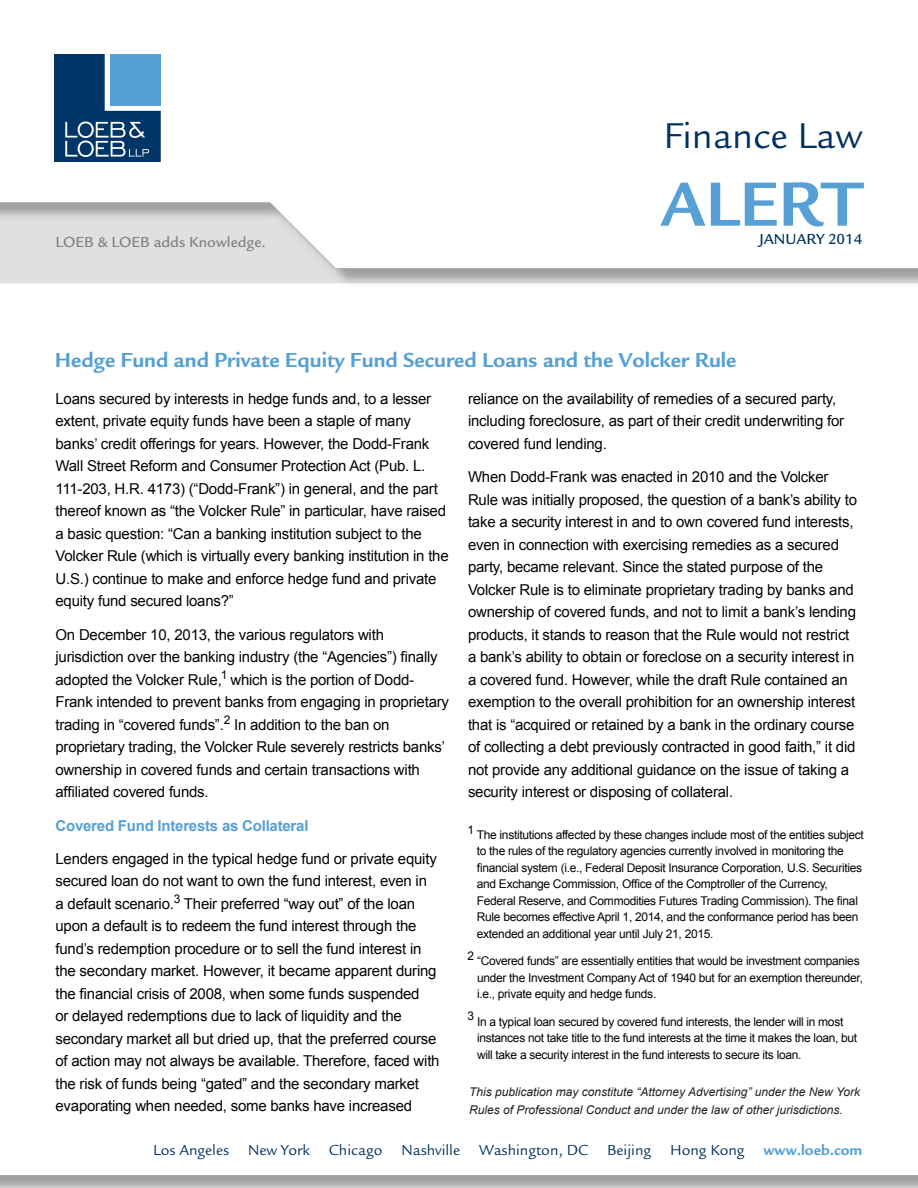
<style>
.page{position:relative;width:918px;height:1188px;background:#fff}
.page>*{position:absolute;margin:0;border:0;box-sizing:border-box;transform-origin:0 0}
._03__Body{font:700 64.5px "Legacy Sans";color:#56a0d5}
._03__Body-2{font:37.2px "Legacy Sans";color:#003160}
._01__Article_Title{font:700 21px "Legacy Sans";color:#56a0d5}
._03__Body-3{font:15px/22.5px "Arial";letter-spacing:-.015em;color:#040503}
.t1{font:15px "Legacy Sans";color:#003160}
._03__Body-4{font:700 15px "Arial";letter-spacing:-.015em;color:#56a0d5}
.t2{font:500 15px "Legacy Sans";color:#808285}
.t3{font:700 15px "Legacy Sans";color:#56a0d5}
._03__Body-5{font:500 15px "Legacy Sans";color:#003160}
._03__Body-6{font:12px/16.5px "Arial";letter-spacing:-.025em;color:#040503}
.t4{font:italic 12px/18px "Arial";color:#231f20}
</style>
<div class="page">
<svg style="left:54px;top:54px;width:107px;height:108px;background:#316591"></svg>
<p class="t2" style="left:56px;top:233px;width:212px">LOEB &amp; LOEB adds Knowledge.</p>
<p class="_03__Body-2" style="left:664px;top:114px;width:200px">Finance Law</p>
<p class="_03__Body" style="left:660px;top:165px;width:204px">ALERT</p>
<p class="_03__Body-5" style="left:759px;top:230px;width:105px">JANUARY 2014</p>
<p class="_01__Article_Title" style="left:55px;top:347px;width:683px">Hedge Fund and Private Equity Fund Secured Loans and the Volcker Rule</p>
<p class="_03__Body-3" style="left:56px;top:388px;width:395px">Loans secured by interests in hedge funds and, to a lesser extent, private equity funds have been a staple of many banks’ credit offerings for years. However, the Dodd-Frank Wall Street Reform and Consumer Protection Act (Pub. L.<br>111-203, H.R. 4173) (“Dodd-Frank”) in general, and the part thereof known as “the Volcker Rule” in particular, have raised a basic question: “Can a banking institution subject to the Volcker Rule (which is virtually every banking institution in the U.S.) continue to make and enforce hedge fund and private equity fund secured loans?”</p>
<p class="_03__Body-3" style="left:56px;top:623px;width:395px">On December 10, 2013, the various regulators with jurisdiction over the banking industry (the “Agencies”) finally adopted the Volcker Rule,<sup>1</sup> which is the portion of Dodd-Frank intended to prevent banks from engaging in proprietary trading in “covered funds”.<sup>2</sup> In addition to the ban on proprietary trading, the Volcker Rule severely restricts banks’ ownership in covered funds and certain transactions with affiliated covered funds.</p>
<p class="_03__Body-4" style="left:56px;top:815px;width:255px">Covered Fund Interests as Collateral</p>
<p class="_03__Body-3" style="left:56px;top:847px;width:386px">Lenders engaged in the typical hedge fund or private equity secured loan do not want to own the fund interest, even in<br>a default scenario.<sup>3</sup> Their preferred “way out” of the loan upon a default is to redeem the fund interest through the fund’s redemption procedure or to sell the fund interest in the secondary market. However, it became apparent during the financial crisis of 2008, when some funds suspended<br>or delayed redemptions due to lack of liquidity and the secondary market all but dried up, that the preferred course of action may not always be available. Therefore, faced with the risk of funds being “gated” and the secondary market evaporating when needed, some banks have increased</p>
<p class="_03__Body-3" style="left:468px;top:388px;width:378px">reliance on the availability of remedies of a secured party, including foreclosure, as part of their credit underwriting for covered fund lending.</p>
<p class="_03__Body-3" style="left:468px;top:466px;width:391px">When Dodd-Frank was enacted in 2010 and the Volcker Rule was initially proposed, the question of a bank’s ability to take a security interest in and to own covered fund interests, even in connection with exercising remedies as a secured party, became relevant. Since the stated purpose of the Volcker Rule is to eliminate proprietary trading by banks and ownership of covered funds, and not to limit a bank’s lending products, it stands to reason that the Rule would not restrict a bank’s ability to obtain or foreclose on a security interest in a covered fund. However, while the draft Rule contained an exemption to the overall prohibition for an ownership interest that is “acquired or retained by a bank in the ordinary course of collecting a debt previously contracted in good faith,” it did not provide any additional guidance on the issue of taking a security interest or disposing of collateral.</p>
<p class="_03__Body-6" style="left:468px;top:821px;width:8px">1</p>
<p class="_03__Body-6" style="left:477px;top:827px;width:389px">The institutions affected by these changes include most of the entities subject to the rules of the regulatory agencies currently involved in monitoring the financial system (i.e., Federal Deposit Insurance Corporation, U.S. Securities and Exchange Commission, Office of the Comptroller of the Currency, Federal Reserve, and Commodities Futures Trading Commission). The final Rule becomes effective April 1, 2014, and the conformance period has been extended an additional year until July 21, 2015.</p>
<p class="_03__Body-6" style="left:468px;top:947px;width:8px">2</p>
<p class="_03__Body-6" style="left:477px;top:953px;width:387px">“Covered funds” are essentially entities that would be investment companies under the Investment Company Act of 1940 but for an exemption thereunder, i.e., private equity and hedge funds.</p>
<p class="_03__Body-6" style="left:468px;top:1008px;width:8px">3</p>
<p class="_03__Body-6" style="left:477px;top:1013px;width:382px">In a typical loan secured by covered fund interests, the lender will in most instances not take title to the fund interests at the time it makes the loan, but will take a security interest in the fund interests to secure its loan.</p>
<p class="t4" style="left:469px;top:1083px;width:392px">This publication may constitute “Attorney Advertising” under the New York<br>Rules of Professional Conduct and under the law of other jurisdictions.</p>
<p class="t1" style="left:153px;top:1141px;width:77px">Los Angeles</p>
<p class="t1" style="left:248px;top:1141px;width:63px">New York</p>
<p class="t1" style="left:329px;top:1141px;width:55px">Chicago</p>
<p class="t1" style="left:401px;top:1141px;width:60px">Nashville</p>
<p class="t1" style="left:479px;top:1141px;width:111px">Washington, DC</p>
<p class="t1" style="left:607px;top:1141px;width:45px">Beijing</p>
<p class="t1" style="left:670px;top:1141px;width:76px">Hong Kong</p>
<p class="t3" style="left:763px;top:1141px;width:101px">www.loeb.com</p>
</div>
